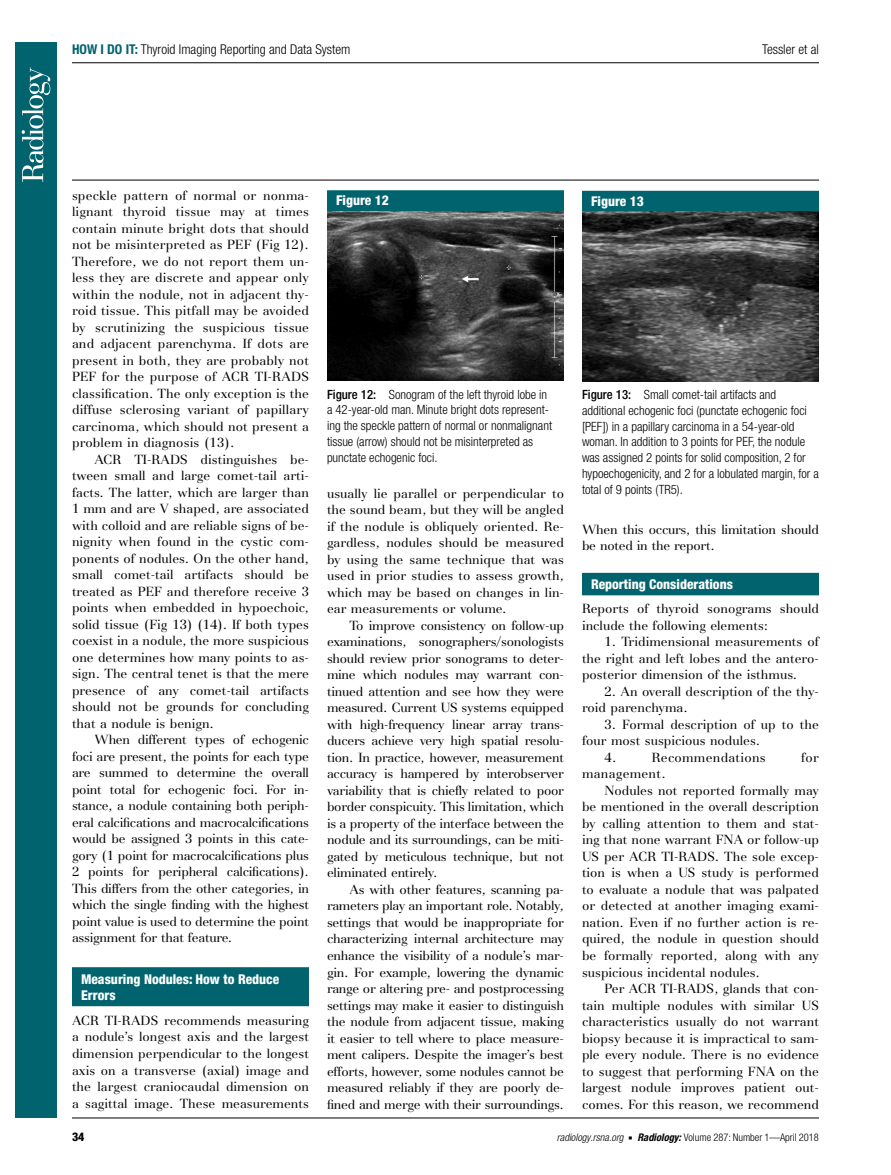
<style>
.page{position:relative;width:891px;height:1175px;background:#fff}
.page>*{position:absolute;margin:0;border:0;box-sizing:border-box;transform-origin:0 0}
.t1{font:800 condensed 13.5px/16.5px "Helvetica Neue";color:#fff}
.t2{font:300 condensed 13.5px "Helvetica Neue";color:#000}
.t3{font:13.2px/16.5px "AT Basilia";color:#000;text-align:justify}
.t4{font:13.2px/16.5px "AT Basilia";letter-spacing:-.02em;color:#000}
.t5{font:13.2px "AT Basilia";letter-spacing:.02em;color:#000}
.t6{font:300 condensed 12.75px/15.8px "Helvetica Neue";color:#000}
.t7{font:800 condensed 12px "Helvetica Neue";color:#000}
.t8{font:300 condensed 10.5px "Helvetica Neue";color:#000}
.s1{font-weight:700;color:#00636d}
.s2{font-weight:500}
.s3{font-style:italic}
.s4{font-family:"Universal Newswith Comm Pi";font-weight:400;font-stretch:normal;font-size:6px}
.s5{font-weight:700;font-style:italic}
</style>
<div class="page">
<hr style="left:72px;top:180px;width:747px;height:1px;background:#000">
<hr style="left:72px;top:1117px;width:747px;height:1px;background:#000">
<hr style="left:72px;top:62px;width:747px;height:1px;background:#000">
<div style="left:582px;top:573px;width:237px;height:22px;background:#00636d"></div>
<div style="left:72px;top:967px;width:237px;height:39px;background:#00636d"></div>
<div style="left:327px;top:190px;width:237px;height:21px;background:#00636d"></div>
<img style="left:327px;top:211px;width:237px;height:169px">
<div style="left:582px;top:191px;width:237px;height:21px;background:#00636d"></div>
<img style="left:582px;top:212px;width:237px;height:169px">
<div style="left:15px;top:42px;width:42px;height:1075px;background:#00636d"></div>
<svg style="left:22px;top:68px;width:28px;height:114px"></svg>
<p class="t2" style="left:72px;top:41px;width:280px"><span class="s1">HOW I DO IT:</span> Thyroid Imaging Reporting and Data System</p>
<p class="t2" style="left:762px;top:41px;width:58px">Tessler et al</p>
<p class="t3" style="left:72px;top:187px;width:239px">speckle pattern of normal or nonma&shy;lignant thyroid tissue may at times contain minute bright dots that should not be misinterpreted as PEF (Fig 12).<br>Therefore, we do not report them un&shy;less they are discrete and appear only within the nodule, not in adjacent thy&shy;roid tissue. This pitfall may be avoided by scrutinizing the suspicious tissue and adjacent parenchyma. If dots are present in both, they are probably not PEF for the purpose of ACR TI-RADS classification. The only exception is the diffuse sclerosing variant of papillary carcinoma, which should not present a problem in diagnosis (13).</p>
<p class="t3" style="left:72px;top:451px;width:239px;text-indent:23px">ACR TI-RADS distinguishes be&shy;tween small and large comet-tail arti&shy;facts. The latter, which are larger than 1 mm and are V shaped, are associated with colloid and are reliable signs of be&shy;nignity when found in the cystic com&shy;ponents of nodules. On the other hand, small comet-tail artifacts should be treated as PEF and therefore receive 3 points when embedded in hypoechoic, solid tissue (Fig 13) (14). If both types coexist in a nodule, the more suspicious one determines how many points to as&shy;sign. The central tenet is that the mere presence of any comet-tail artifacts should not be grounds for concluding that a nodule is benign.</p>
<p class="t3" style="left:72px;top:731px;width:239px;text-indent:23px">When different types of echogenic foci are present, the points for each type are summed to determine the overall point total for echogenic foci. For in&shy;stance, a nodule containing both periph&shy;eral calcifications and macrocalcifications would be assigned 3 points in this cate&shy;gory (1 point for macrocalcifications plus 2 points for peripheral calcifications).<br>This differs from the other categories, in which the single finding with the highest point value is used to determine the point assignment for that feature.</p>
<p class="t1" style="left:81px;top:970px;width:200px">Measuring Nodules: How to Reduce<br>Errors</p>
<p class="t3" style="left:72px;top:1012px;width:239px">ACR TI-RADS recommends measuring a nodule’s longest axis and the largest dimension perpendicular to the longest axis on a transverse (axial) image and the largest craniocaudal dimension on a sagittal image. These measurements</p>
<p class="t1" style="left:336px;top:192px;width:54px">Figure 12</p>
<p class="t6" style="left:327px;top:386px;width:227px"><span class="s2">Figure 12:</span> Sonogram of the left thyroid lobe in a 42-year-old man. Minute bright dots represent&shy;ing the speckle pattern of normal or nonmalignant tissue (arrow) should not be misinterpreted as punctate echogenic foci.</p>
<p class="t3" style="left:327px;top:485px;width:239px">usually lie parallel or perpendicular to the sound beam, but they will be angled if the nodule is obliquely oriented. Re&shy;gardless, nodules should be measured by using the same technique that was used in prior studies to assess growth, which may be based on changes in lin&shy;ear measurements or volume.</p>
<p class="t3" style="left:327px;top:617px;width:239px;text-indent:23px">To improve consistency on follow-up examinations, sonographers/sonologists should review prior sonograms to deter&shy;mine which nodules may warrant con&shy;tinued attention and see how they were measured. Current US systems equipped with high-frequency linear array trans&shy;ducers achieve very high spatial resolu&shy;tion. In practice, however, measurement accuracy is hampered by interobserver variability that is chiefly related to poor border conspicuity. This limitation, which is a property of the interface between the nodule and its surroundings, can be miti&shy;gated by meticulous technique, but not eliminated entirely.</p>
<p class="t3" style="left:327px;top:881px;width:239px;text-indent:23px">As with other features, scanning pa&shy;rameters play an important role. Notably, settings that would be inappropriate for characterizing internal architecture may enhance the visibility of a nodule’s mar&shy;gin. For example, lowering the dynamic range or altering pre- and postprocessing settings may make it easier to distinguish the nodule from adjacent tissue, making it easier to tell where to place measure&shy;ment calipers. Despite the imager’s best efforts, however, some nodules cannot be measured reliably if they are poorly de&shy;fined and merge with their surroundings.</p>
<p class="t1" style="left:591px;top:192px;width:54px">Figure 13</p>
<p class="t6" style="left:582px;top:386px;width:239px"><span class="s2">Figure 13:</span> Small comet-tail artifacts and additional echogenic foci (punctate echogenic foci [PEF]) in a papillary carcinoma in a 54-year-old woman. In addition to 3 points for PEF, the nodule was assigned 2 points for solid composition, 2 for hypoechogenicity, and 2 for a lobulated margin, for a total of 9 points (TR5).</p>
<p class="t4" style="left:582px;top:521px;width:239px">When this occurs, this limitation should be noted in the report.</p>
<p class="t1" style="left:591px;top:576px;width:143px">Reporting Considerations</p>
<p class="t3" style="left:582px;top:600px;width:239px">Reports of thyroid sonograms should include the following elements:</p>
<p class="t3" style="left:582px;top:633px;width:239px;text-indent:23px">1. Tridimensional measurements of the right and left lobes and the antero&shy;posterior dimension of the isthmus.</p>
<p class="t3" style="left:582px;top:683px;width:239px;text-indent:23px">2. An overall description of the thy&shy;roid parenchyma.</p>
<p class="t3" style="left:605px;top:716px;width:216px">3. Formal description of up to the</p>
<p class="t3" style="left:582px;top:732px;width:180px">four most suspicious nodules.</p>
<p class="t3" style="left:605px;top:749px;width:13px">4.</p>
<p class="t5" style="left:652px;top:749px;width:115px">Recommendations</p>
<p class="t3" style="left:801px;top:749px;width:19px">for</p>
<p class="t5" style="left:582px;top:766px;width:85px">management.</p>
<p class="t3" style="left:605px;top:782px;width:216px">Nodules not reported formally may</p>
<p class="t3" style="left:582px;top:798px;width:238px">be mentioned in the overall description</p>
<p class="t3" style="left:582px;top:815px;width:239px">by calling attention to them and stat-</p>
<p class="t3" style="left:582px;top:831px;width:239px">ing that none warrant FNA or follow-up</p>
<p class="t3" style="left:582px;top:848px;width:239px">US per ACR TI-RADS. The sole excep-</p>
<p class="t3" style="left:582px;top:864px;width:238px">tion is when a US study is performed</p>
<p class="t3" style="left:582px;top:881px;width:239px">to evaluate a nodule that was palpated</p>
<p class="t3" style="left:582px;top:897px;width:239px">or detected at another imaging exami-</p>
<p class="t3" style="left:582px;top:914px;width:239px">nation. Even if no further action is re-</p>
<p class="t3" style="left:582px;top:930px;width:239px">quired, the nodule in question should</p>
<p class="t3" style="left:582px;top:947px;width:239px">be formally reported, along with any</p>
<p class="t3" style="left:582px;top:963px;width:179px">suspicious incidental nodules.</p>
<p class="t3" style="left:605px;top:980px;width:216px">Per ACR TI-RADS, glands that con-</p>
<p class="t3" style="left:582px;top:996px;width:238px">tain multiple nodules with similar US</p>
<p class="t3" style="left:582px;top:1013px;width:238px">characteristics usually do not warrant</p>
<p class="t3" style="left:582px;top:1029px;width:239px">biopsy because it is impractical to sam-</p>
<p class="t3" style="left:582px;top:1046px;width:239px">ple every nodule. There is no evidence</p>
<p class="t3" style="left:582px;top:1062px;width:239px">to suggest that performing FNA on the</p>
<p class="t3" style="left:582px;top:1079px;width:239px">largest nodule improves patient out-</p>
<p class="t3" style="left:582px;top:1095px;width:239px">comes. For this reason, we recommend</p>
<p class="t7" style="left:72px;top:1128px;width:14px">34</p>
<p class="t8" style="left:557px;top:1130px;width:264px"><span class="s3">radiology.rsna.org</span> <span class="s4">n</span> <span class="s5">Radiology:</span> Volume 287: Number 1—April 2018</p>
</div>
